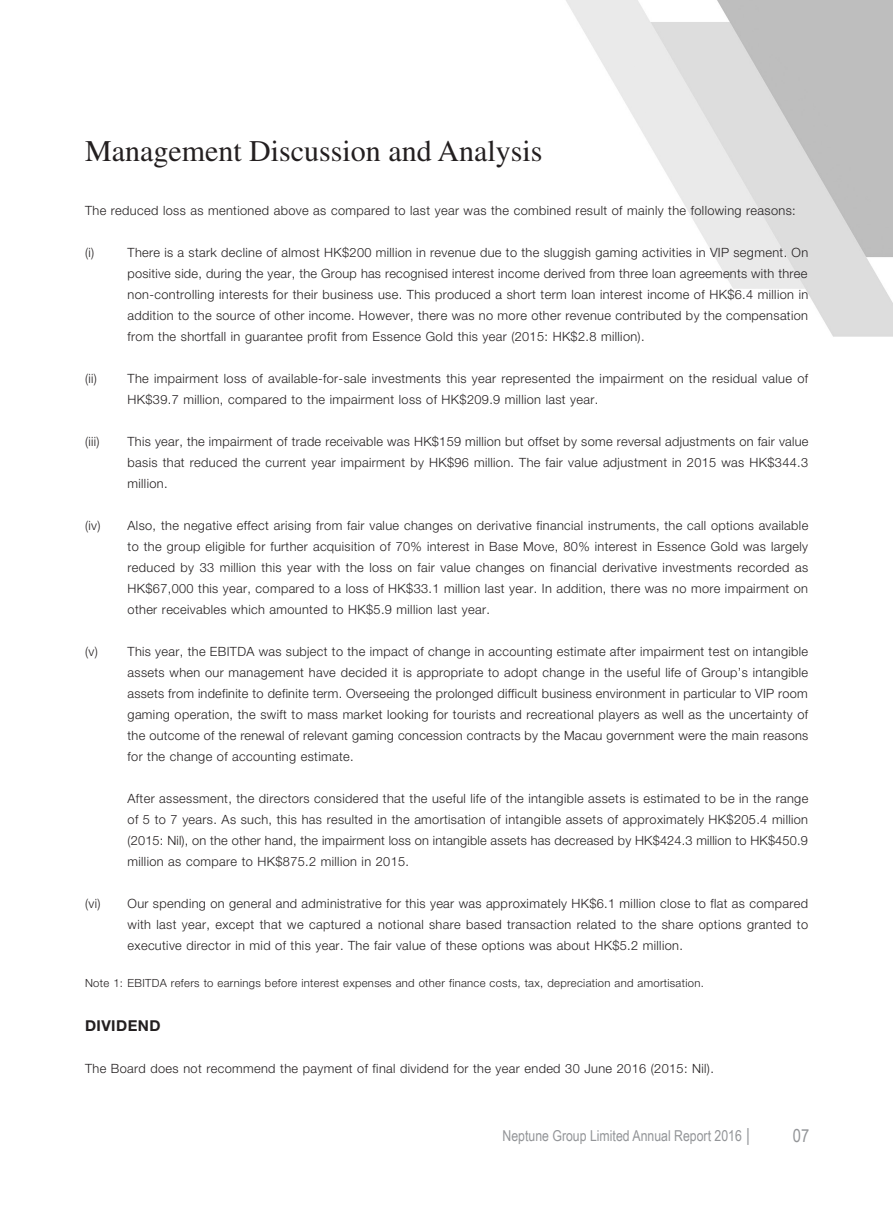
<style>
.page{position:relative;width:893px;height:1212px;background:#fff}
.page>*{position:absolute;margin:0;border:0;box-sizing:border-box;transform-origin:0 0}
.t1{font:30px "Times LT Std";color:#231f20}
.t2{font:18px "Arial Narrow";color:#939598}
.t3{font:15px "Arial Narrow";color:#939598}
.t4{font:700 15px "Helvetica Neue LT Std";letter-spacing:.03em;color:#231f20}
.t5{font:300 12.75px/21px "Helvetica Neue LT Std";letter-spacing:.03em;color:#231f20;text-align:justify}
.t6{font:300 11.25px "Helvetica Neue LT Std";letter-spacing:.03em;color:#231f20}
.s1{font-size:18px}
</style>
<div class="page">
<img style="left:566px;top:0;width:327px;height:337px">
<h1 class="t1" style="left:85px;top:134px;width:459px">Management Discussion and Analysis</h1>
<p class="t5" style="left:85px;top:199px;width:712px">The reduced loss as mentioned above as compared to last year was the combined result of mainly the following reasons:</p>
<p class="t5" style="left:85px;top:241px;width:11px">(i)</p>
<p class="t5" style="left:128px;top:241px;width:682px">There is a stark decline of almost HK$200 million in revenue due to the sluggish gaming activities in VIP segment. On positive side, during the year, the Group has recognised interest income derived from three loan agreements with three non-controlling interests for their business use. This produced a short term loan interest income of HK$6.4 million in addition to the source of other income. However, there was no more other revenue contributed by the compensation from the shortfall in guarantee profit from Essence Gold this year (2015: HK$2.8 million).</p>
<p class="t5" style="left:128px;top:367px;width:682px;text-indent:-43px">(ii) The impairment loss of available-for-sale investments this year represented the impairment on the residual value of<br>HK$39.7 million, compared to the impairment loss of HK$209.9 million last year.</p>
<p class="t5" style="left:85px;top:430px;width:16px">(iii)</p>
<p class="t5" style="left:128px;top:430px;width:682px">This year, the impairment of trade receivable was HK$159 million but offset by some reversal adjustments on fair value basis that reduced the current year impairment by HK$96 million. The fair value adjustment in 2015 was HK$344.3 million.</p>
<p class="t5" style="left:128px;top:514px;width:682px;text-indent:-43px">(iv) Also, the negative effect arising from fair value changes on derivative financial instruments, the call options available to the group eligible for further acquisition of 70% interest in Base Move, 80% interest in Essence Gold was largely reduced by 33 million this year with the loss on fair value changes on financial derivative investments recorded as HK$67,000 this year, compared to a loss of HK$33.1 million last year. In addition, there was no more impairment on other receivables which amounted to HK$5.9 million last year.</p>
<p class="t5" style="left:128px;top:640px;width:682px;text-indent:-43px">(v) This year, the EBITDA was subject to the impact of change in accounting estimate after impairment test on intangible assets when our management have decided it is appropriate to adopt change in the useful life of Group’s intangible assets from indefinite to definite term. Overseeing the prolonged difficult business environment in particular to VIP room gaming operation, the swift to mass market looking for tourists and recreational players as well as the uncertainty of the outcome of the renewal of relevant gaming concession contracts by the Macau government were the main reasons for the change of accounting estimate.</p>
<p class="t5" style="left:128px;top:787px;width:682px">After assessment, the directors considered that the useful life of the intangible assets is estimated to be in the range of 5 to 7 years. As such, this has resulted in the amortisation of intangible assets of approximately HK$205.4 million (2015: Nil), on the other hand, the impairment loss on intangible assets has decreased by HK$424.3 million to HK$450.9 million as compare to HK$875.2 million in 2015.</p>
<p class="t5" style="left:128px;top:892px;width:682px;text-indent:-43px">(vi) Our spending on general and administrative for this year was approximately HK$6.1 million close to flat as compared with last year, except that we captured a notional share based transaction related to the share options granted to executive director in mid of this year. The fair value of these options was about HK$5.2 million.</p>
<p class="t6" style="left:85px;top:976px;width:620px">Note 1: EBITDA refers to earnings before interest expenses and other finance costs, tax, depreciation and amortisation.</p>
<p class="t4" style="left:85px;top:1016px;width:77px">DIVIDEND</p>
<p class="t5" style="left:85px;top:1057px;width:630px">The Board does not recommend the payment of final dividend for the year ended 30 June 2016 (2015: Nil).</p>
<p class="t3" style="left:502px;top:1125px;width:249px">Neptune Group Limited Annual Report 2016 <span class="s1">|</span></p>
<h2 class="t2" style="left:793px;top:1123px;width:18px">07</h2>
</div>
